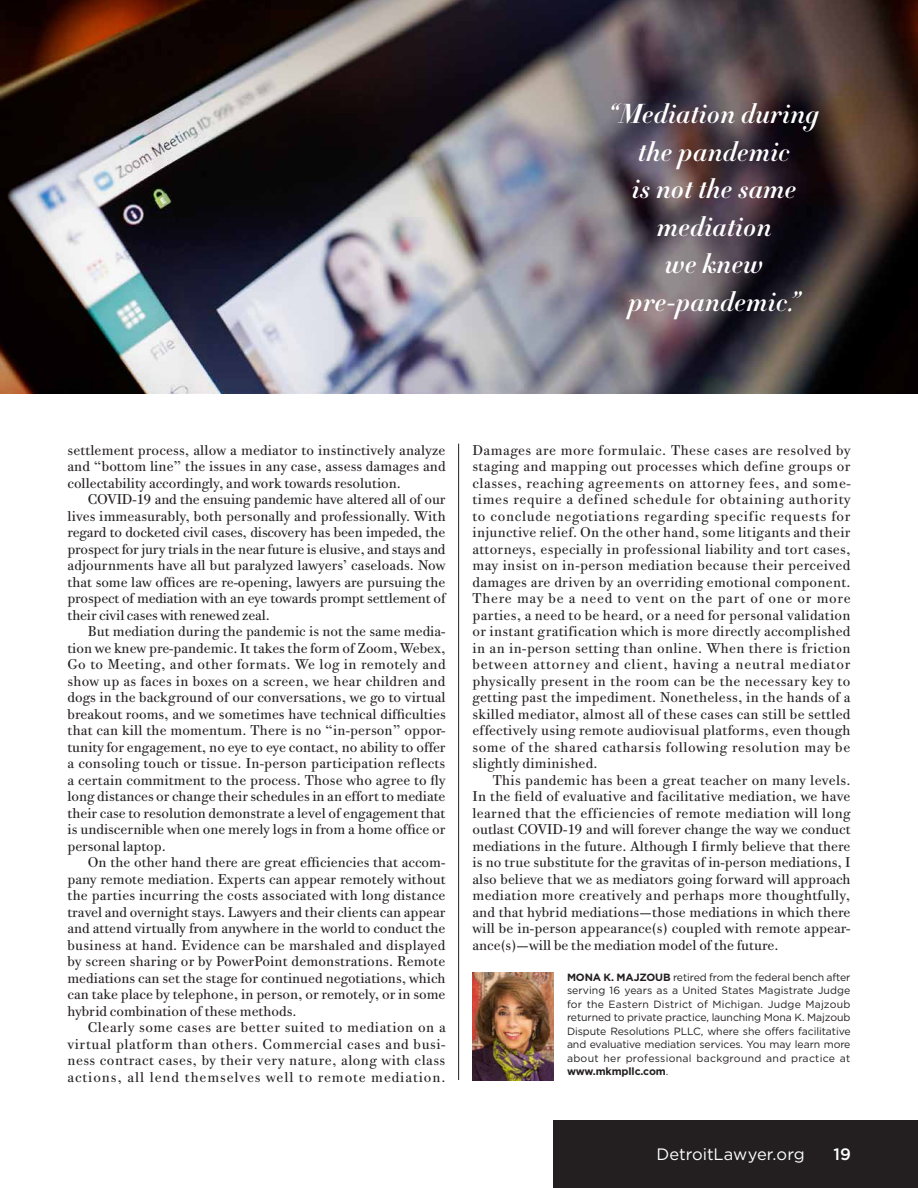
<style>
.page{position:relative;width:918px;height:1188px;background:#fff}
.page>*{position:absolute;margin:0;border:0;box-sizing:border-box;transform-origin:0 0}
.t1{font:italic 700 27px/37.5px "Didot HTF 16";letter-spacing:.01em;color:#fff;text-align:center}
.t2{font:16.5px "Gotham HTF";letter-spacing:-.01em;color:#fff}
.t3{font:500 16.5px "Gotham HTF";color:#fff}
.t4{font:14.25px/16.5px "Bodoni Twe ITC";color:#231f20;text-align:justify}
.t5{font:10.5px/13.5px "Gotham HTF";letter-spacing:.025em;color:#231f20;text-align:justify}
.s1{font-weight:700}
</style>
<div class="page">
<div style="left:554px;top:1120px;width:364px;height:68px;background:#231f20"></div>
<hr style="left:458px;top:444px;width:1px;height:636px;background:#231f20">
<img style="left:0;top:0;width:918px;height:393px">
<img style="left:472px;top:973px;width:82px;height:108px">
<h1 class="t1" style="left:609px;top:96px;width:211px">“Mediation during the pandemic<br>is not the same mediation<br>we knew pre‑pandemic.”</h1>
<p class="t4" style="left:68px;top:442px;width:380px">settlement process, allow a mediator to instinctively analyze and “bottom line” the issues in any case, assess damages and collectability accordingly, and work towards resolution.</p>
<p class="t4" style="left:68px;top:491px;width:380px;text-indent:20px">COVID-19 and the ensuing pandemic have altered all of our lives immeasurably, both personally and professionally. With regard to docketed civil cases, discovery has been impeded, the prospect for jury trials in the near future is elusive, and stays and adjournments have all but paralyzed lawyers’ caseloads. Now that some law offices are re-opening, lawyers are pursuing the prospect of mediation with an eye towards prompt settlement of their civil cases with renewed zeal.</p>
<p class="t4" style="left:68px;top:623px;width:380px;text-indent:20px">But mediation during the pandemic is not the same media&shy;tion we knew pre-pandemic. It takes the form of Zoom, Webex, Go to Meeting, and other formats. We log in remotely and show up as faces in boxes on a screen, we hear children and dogs in the background of our conversations, we go to virtual breakout rooms, and we sometimes have technical difficulties that can kill the momentum. There is no “in-person” oppor&shy;tunity for engagement, no eye to eye contact, no ability to offer a consoling touch or tissue. In-person participation reflects a certain commitment to the process. Those who agree to fly long distances or change their schedules in an effort to mediate their case to resolution demonstrate a level of engagement that is undiscernible when one merely logs in from a home office or personal laptop.</p>
<p class="t4" style="left:68px;top:854px;width:380px;text-indent:20px">On the other hand there are great efficiencies that accom&shy;pany remote mediation. Experts can appear remotely without the parties incurring the costs associated with long distance travel and overnight stays. Lawyers and their clients can appear and attend virtually from anywhere in the world to conduct the business at hand. Evidence can be marshaled and displayed by screen sharing or by PowerPoint demonstrations. Remote mediations can set the stage for continued negotiations, which can take place by telephone, in person, or remotely, or in some hybrid combination of these methods.</p>
<p class="t4" style="left:68px;top:1019px;width:380px;text-indent:20px">Clearly some cases are better suited to mediation on a virtual platform than others. Commercial cases and busi&shy;ness contract cases, by their very nature, along with class actions, all lend themselves well to remote mediation.</p>
<p class="t4" style="left:472px;top:442px;width:380px">Damages are more formulaic. These cases are resolved by staging and mapping out processes which define groups or classes, reaching agreements on attorney fees, and some&shy;times require a defined schedule for obtaining authority to conclude negotiations regarding specific requests for injunctive relief. On the other hand, some litigants and their attorneys, especially in professional liability and tort cases, may insist on in-person mediation because their perceived damages are driven by an overriding emotional component.<br>There may be a need to vent on the part of one or more parties, a need to be heard, or a need for personal validation or instant gratification which is more directly accomplished in an in-person setting than online. When there is friction between attorney and client, having a neutral mediator physically present in the room can be the necessary key to getting past the impediment. Nonetheless, in the hands of a skilled mediator, almost all of these cases can still be settled effectively using remote audiovisual platforms, even though some of the shared catharsis following resolution may be slightly diminished.</p>
<p class="t4" style="left:472px;top:772px;width:380px;text-indent:20px">This pandemic has been a great teacher on many levels.<br>In the field of evaluative and facilitative mediation, we have learned that the efficiencies of remote mediation will long outlast COVID-19 and will forever change the way we conduct mediations in the future. Although I firmly believe that there is no true substitute for the gravitas of in-person mediations, I also believe that we as mediators going forward will approach mediation more creatively and perhaps more thoughtfully, and that hybrid mediations—those mediations in which there will be in-person appearance(s) coupled with remote appear&shy;ance(s)—will be the mediation model of the future.</p>
<p class="t5" style="left:567px;top:970px;width:285px"><span class="s1">MONA K. MAJZOUB</span> retired from the federal bench after serving 16 years as a United States Magistrate Judge for the Eastern District of Michigan. Judge Majzoub returned to private practice, launching Mona K. Majzoub Dispute Resolutions PLLC, where she offers facilitative and evaluative mediation services. You may learn more about her professional background and practice at <span class="s1">www.mkmpllc.com</span>.</p>
<p class="t2" style="left:657px;top:1146px;width:150px">DetroitLawyer.org</p>
<p class="t3" style="left:834px;top:1145px;width:19px">19</p>
</div>
